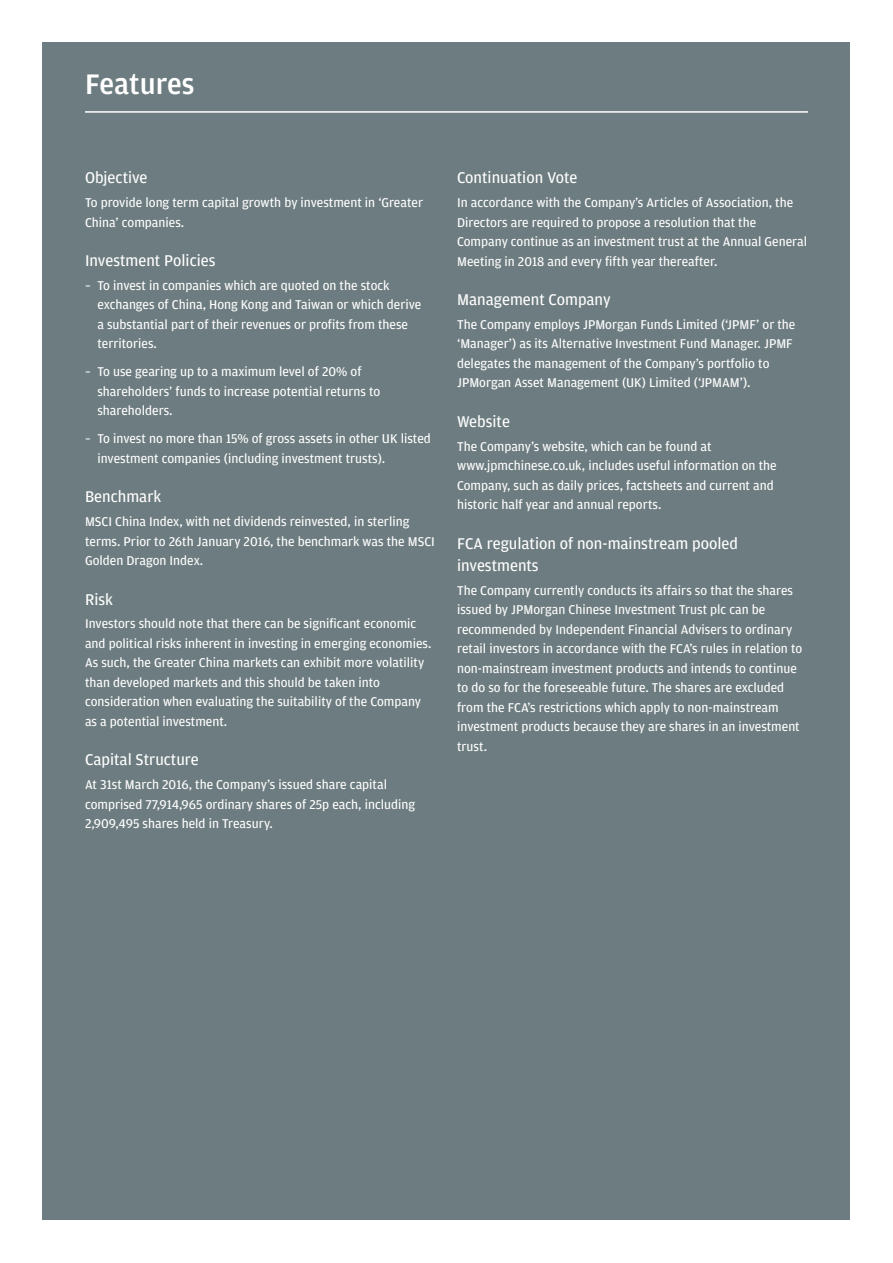
<style>
.page{position:relative;width:893px;height:1263px;background:#fff}
.page>*{position:absolute;margin:0;border:0;box-sizing:border-box;transform-origin:0 0}
.t1{font:500 30px "Amplitude";color:#fff}
.t2{font:16.5px/22.5px "Amplitude";color:#fff}
.t3{font:13.5px/19.5px "Amplitude";color:#fff}
</style>
<div class="page">
<div style="left:43px;top:43px;width:807px;height:1177px;background:#6d7c80"></div>
<hr style="left:85px;top:111px;width:723px;height:2px;background:#fff">
<h1 class="t1" style="left:85px;top:66px;width:111px">Features</h1>
<p class="t2" style="left:85px;top:166px;width:64px">Objective</p>
<p class="t3" style="left:85px;top:193px;width:340px">To provide long term capital growth by investment in ‘Greater<br>China’ companies.</p>
<p class="t2" style="left:85px;top:249px;width:132px">Investment Policies</p>
<p class="t3" style="left:97px;top:275px;width:325px;text-indent:-12px">– To invest in companies which are quoted on the stock exchanges of China, Hong Kong and Taiwan or which derive a substantial part of their revenues or profits from these territories.</p>
<p class="t3" style="left:97px;top:362px;width:284px;text-indent:-12px">– To use gearing up to a maximum level of 20% of shareholders’ funds to increase potential returns to shareholders.</p>
<p class="t3" style="left:97px;top:429px;width:335px;text-indent:-12px">– To invest no more than 15% of gross assets in other UK listed investment companies (including investment trusts).</p>
<p class="t2" style="left:85px;top:485px;width:78px">Benchmark</p>
<p class="t3" style="left:85px;top:512px;width:351px">MSCI China Index, with net dividends reinvested, in sterling terms. Prior to 26th January 2016, the benchmark was the MSCI<br>Golden Dragon Index.</p>
<p class="t2" style="left:85px;top:588px;width:29px">Risk</p>
<p class="t3" style="left:85px;top:614px;width:348px">Investors should note that there can be significant economic and political risks inherent in investing in emerging economies.<br>As such, the Greater China markets can exhibit more volatility than developed markets and this should be taken into consideration when evaluating the suitability of the Company as a potential investment.</p>
<p class="t2" style="left:85px;top:748px;width:115px">Capital Structure</p>
<p class="t3" style="left:85px;top:775px;width:331px">At 31st March 2016, the Company’s issued share capital comprised 77,914,965 ordinary shares of 25p each, including<br>2,909,495 shares held in Treasury.</p>
<p class="t2" style="left:457px;top:166px;width:122px">Continuation Vote</p>
<p class="t3" style="left:457px;top:193px;width:352px">In accordance with the Company’s Articles of Association, the Directors are required to propose a resolution that the Company continue as an investment trust at the Annual General Meeting in 2018 and every fifth year thereafter.</p>
<p class="t2" style="left:457px;top:288px;width:155px">Management Company</p>
<p class="t3" style="left:457px;top:314px;width:340px">The Company employs JPMorgan Funds Limited (‘JPMF’ or the ‘Manager’) as its Alternative Investment Fund Manager. JPMF delegates the management of the Company’s portfolio to JPMorgan Asset Management (UK) Limited (‘JPMAM’).</p>
<p class="t2" style="left:457px;top:410px;width:54px">Website</p>
<p class="t3" style="left:457px;top:436px;width:321px">The Company’s website, which can be found at www.jpmchinese.co.uk, includes useful information on the Company, such as daily prices, factsheets and current and historic half year and annual reports.</p>
<p class="t2" style="left:457px;top:532px;width:282px">FCA regulation of non-mainstream pooled investments</p>
<p class="t3" style="left:457px;top:580px;width:347px">The Company currently conducts its affairs so that the shares issued by JPMorgan Chinese Investment Trust plc can be recommended by Independent Financial Advisers to ordinary retail investors in accordance with the FCA’s rules in relation to non-mainstream investment products and intends to continue to do so for the foreseeable future. The shares are excluded from the FCA’s restrictions which apply to non-mainstream investment products because they are shares in an investment trust.</p>
</div>
